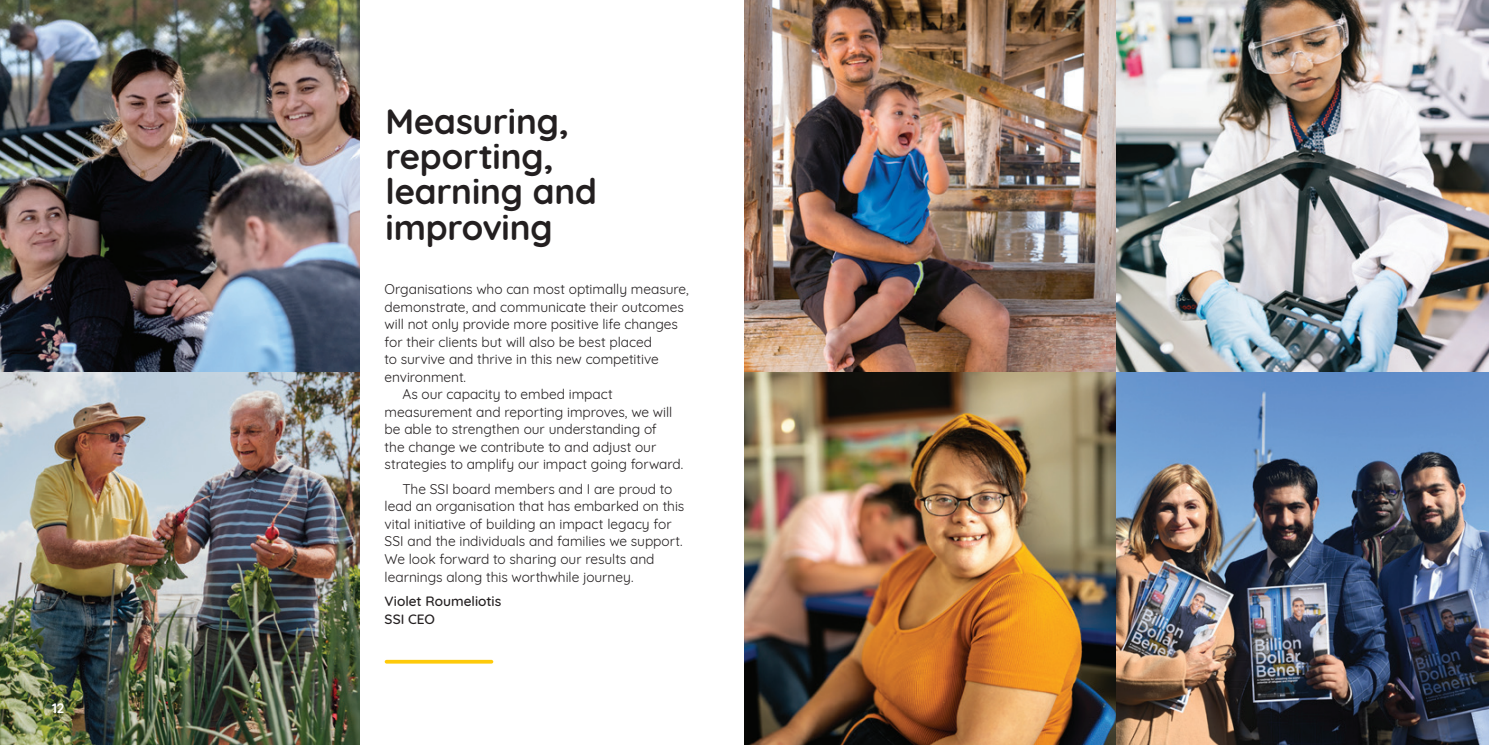
<style>
.page{position:relative;width:1489px;height:745px;background:#fff}
.page>*{position:absolute;margin:0;border:0;box-sizing:border-box;transform-origin:0 0}
.t1{font:700 35px/35px "Quicksand";letter-spacing:-.005em;color:#231f20}
.t2{font:13.75px/17.5px "Quicksand";letter-spacing:-.005em;color:#231f20}
.t3{font:500 13.75px/17.5px "Quicksand";color:#231f20}
.t4{font:700 13.75px "Quicksand";color:#fff}
</style>
<div class="page">
<img style="left:744px;top:0;width:744px;height:744px">
<img style="left:0;top:0;width:360px;height:744px">
<svg style="left:386px;top:659px;width:105px;height:4px"></svg>
<p class="t4" style="left:52px;top:696px;width:14px">12</p>
<h1 class="t1" style="left:385px;top:101px;width:213px">Measuring, reporting, learning and improving</h1>
<p class="t2" style="left:384px;top:279px;width:306px">Organisations who can most optimally measure,</p>
<p class="t2" style="left:384px;top:296px;width:301px">demonstrate, and communicate their outcomes</p>
<p class="t2" style="left:384px;top:314px;width:295px">will not only provide more positive life changes</p>
<p class="t2" style="left:384px;top:331px;width:269px">for their clients but will also be best placed</p>
<p class="t2" style="left:384px;top:349px;width:275px">to survive and thrive in this new competitive</p>
<p class="t2" style="left:384px;top:366px;width:83px">environment.</p>
<p class="t2" style="left:402px;top:384px;width:212px">As our capacity to embed impact</p>
<p class="t2" style="left:384px;top:401px;width:289px">measurement and reporting improves, we will</p>
<p class="t2" style="left:384px;top:419px;width:273px">be able to strengthen our understanding of</p>
<p class="t2" style="left:384px;top:436px;width:273px">the change we contribute to and adjust our</p>
<p class="t2" style="left:384px;top:454px;width:300px">strategies to amplify our impact going forward.</p>
<p class="t2" style="left:384px;top:478px;width:301px;text-indent:18px">The SSI board members and I are proud to lead an organisation that has embarked on this vital initiative of building an impact legacy for SSI and the individuals and families we support.<br>We look forward to sharing our results and learnings along this worthwhile journey.</p>
<p class="t3" style="left:384px;top:590px;width:118px">Violet Roumeliotis<br>SSI CEO</p>
</div>
